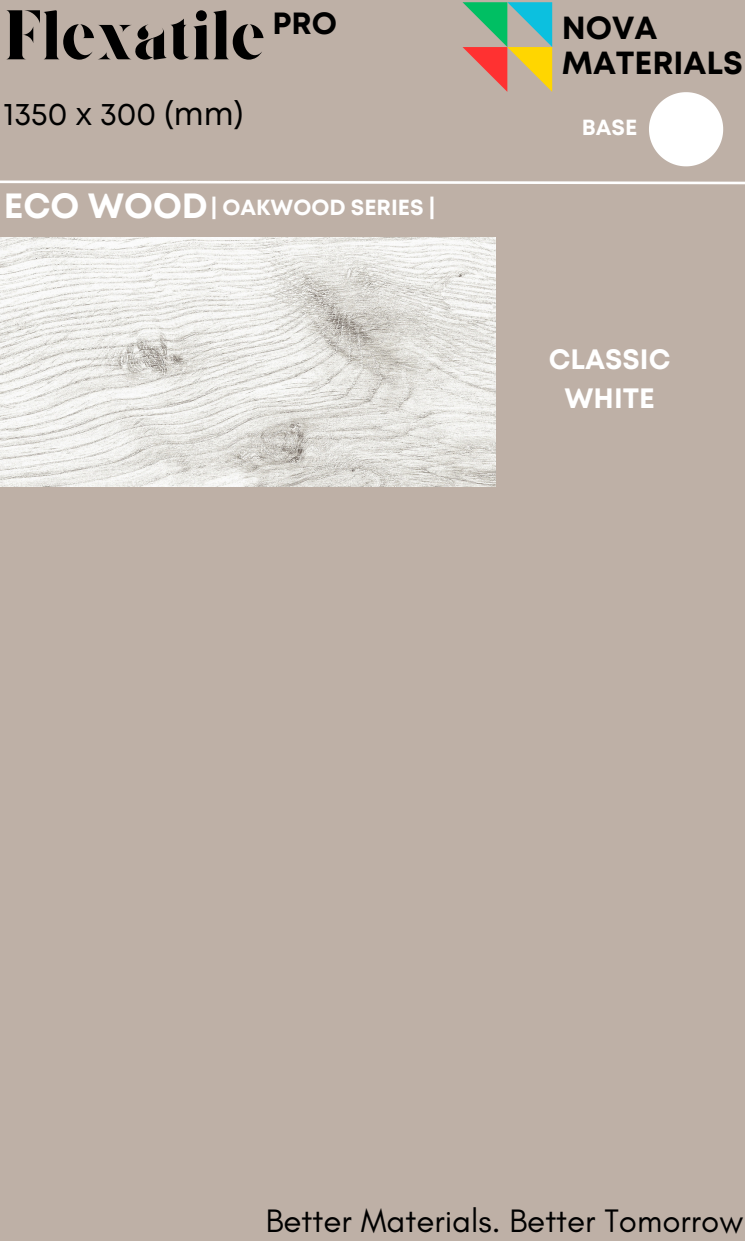
<style>
.page{position:relative;width:745px;height:1241px;background:#fff}
.page>*{position:absolute;margin:0;border:0;box-sizing:border-box;transform-origin:0 0}
.t1{font:70px "Giaza Stencil";color:#000}
.t2{font:700 35px "Mont";color:#fff}
.t3{font:33.07px "Glacial Indifference";color:#000}
.t4{font:700 31.94px/34.1px "Mont";color:#000}
.t5{font:31.5px "Mont";color:#000}
.t6{font:700 30.62px "Mont";color:#000}
.t7{font:700 28px/38.7px "Mont";color:#fff;text-align:center}
.t8{font:700 21.88px "Mont";color:#fff}
</style>
<div class="page">
<div style="left:0;top:0;width:744px;height:1240px;background:#beb0a6"></div>
<img style="left:0;top:237px;width:495px;height:250px">
<svg style="left:0;top:180px;width:744px;height:5px"></svg>
<svg style="left:462px;top:2px;width:89px;height:90px"></svg>
<svg style="left:649px;top:92px;width:73px;height:74px"></svg>
<p class="t1" style="left:4px;top:7px;width:263px">Flexatile</p>
<p class="t6" style="left:272px;top:11px;width:66px">PRO</p>
<h2 class="t5" style="left:4px;top:102px;width:241px">1350 x 300 (mm)</h2>
<h5 class="t2" style="left:4px;top:193px;width:205px">ECO WOOD</h5>
<p class="t8" style="left:210px;top:199px;width:226px">| OAKWOOD SERIES |</p>
<h4 class="t4" style="left:561px;top:14px;width:182px">NOVA<br>MATERIALS</h4>
<p class="t8" style="left:581px;top:119px;width:57px">BASE</p>
<h1 class="t7" style="left:548px;top:342px;width:123px">CLASSIC<br>WHITE</h1>
<p class="t3" style="left:265px;top:1200px;width:479px">Better Materials. Better Tomorrow</p>
</div>
